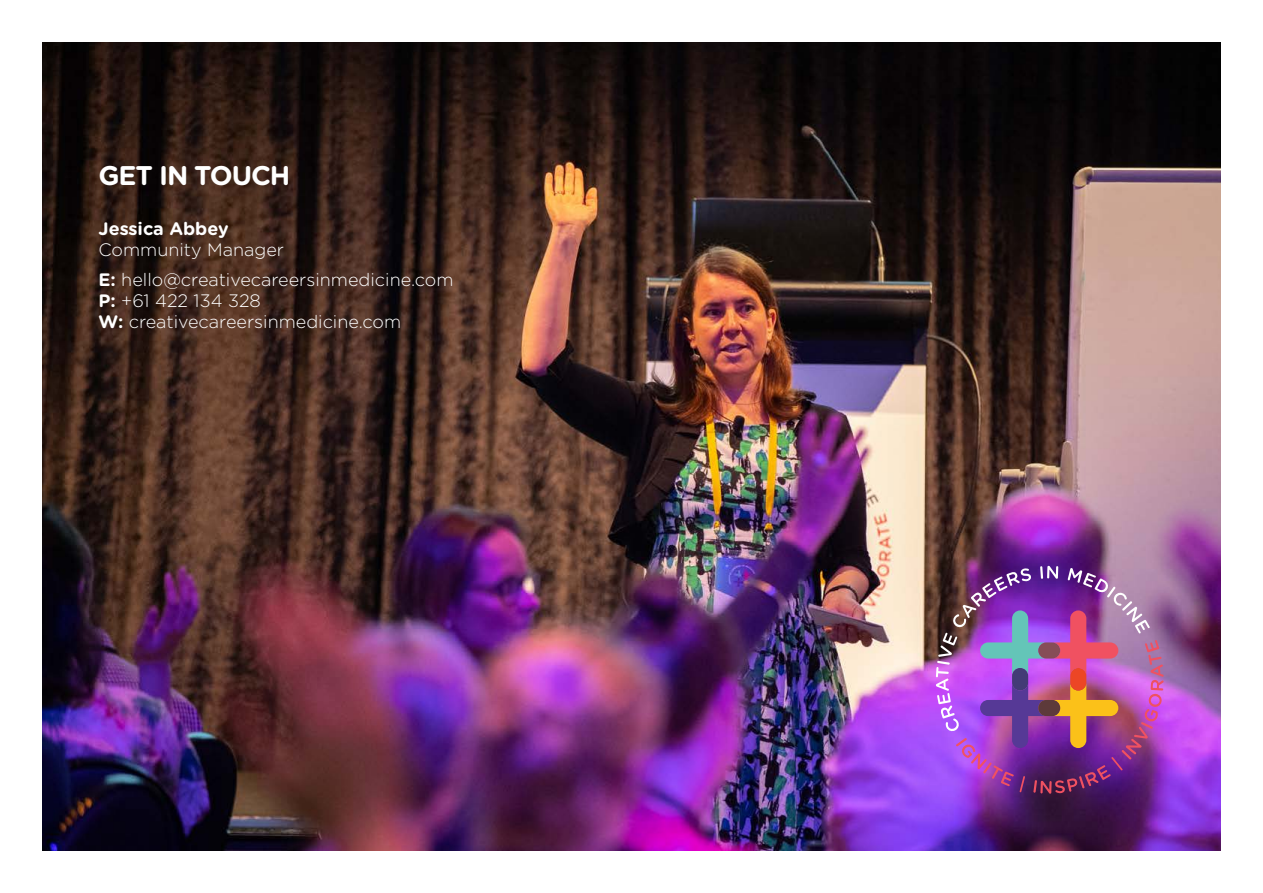
<style>
.page{position:relative;width:1263px;height:893px;background:#fff}
.page>*{position:absolute;margin:0;border:0;box-sizing:border-box;transform-origin:0 0}
.t1{font:700 27px "Gotham Rounded";letter-spacing:-.04em;color:#fff}
.t2{font:300 18px/29.5px "Gotham Rounded";color:#fff}
.t3{font:700 18px "Gotham Rounded";color:#fff}
.s1{font-weight:700}
</style>
<div class="page">
<img style="left:43px;top:43px;width:1177px;height:807px">
<img style="left:936px;top:566px;width:227px;height:228px">
<h1 class="t1" style="left:99px;top:155px;width:193px">GET IN TOUCH</h1>
<p class="t3" style="left:99px;top:216px;width:132px">Jessica Abbey</p>
<p class="t2" style="left:99px;top:234px;width:356px">Community Manager<br><span class="s1">E:</span> hello@creativecareersinmedicine.com</p>
<p class="t2" style="left:99px;top:289px;width:304px;line-height:21px"><span class="s1">P:</span> +61 422 134 328<br><span class="s1">W:</span> creativecareersinmedicine.com</p>
</div>
